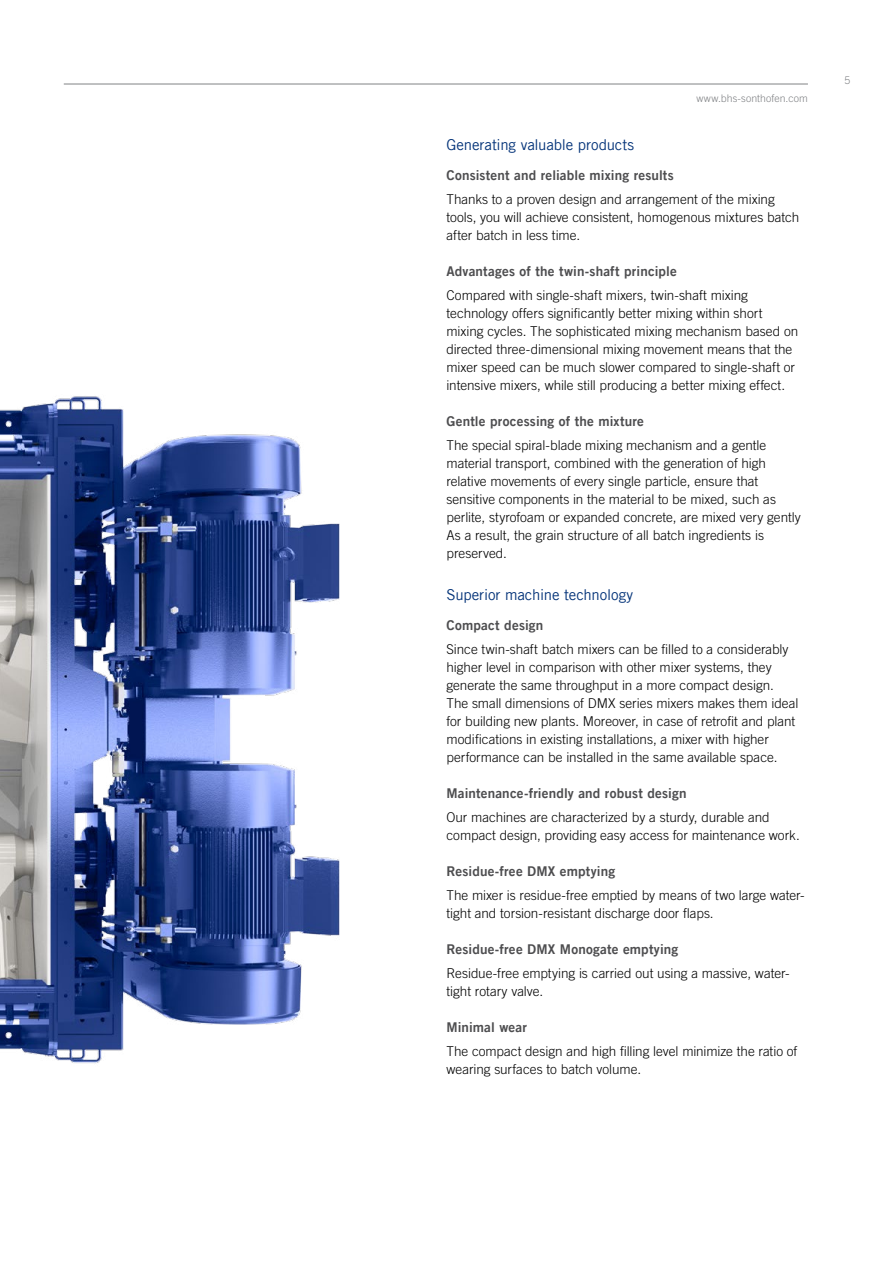
<style>
.page{position:relative;width:893px;height:1263px;background:#fff}
.page>*{position:absolute;margin:0;border:0;box-sizing:border-box;transform-origin:0 0}
.t1{font:15px "Trade Gothic LT Com";letter-spacing:-.01em;color:#06357a}
.t2{font:300 13.5px/18px "Trade Gothic LT Com";color:#000}
.t3{font:13.5px "Trade Gothic LT Com Bd 2";letter-spacing:.015em;color:#4d4d4f}
.t4{font:300 10.5px "Trade Gothic LT Com";letter-spacing:.01em;color:#808285}
</style>
<div class="page">
<img style="left:0;top:396px;width:340px;height:668px">
<hr style="left:64px;top:84px;width:744px;height:1px;background:#808285">
<p class="t4" style="left:696px;top:92px;width:113px">www.bhs-sonthofen.com</p>
<p class="t1" style="left:446px;top:136px;width:189px">Generating valuable products</p>
<p class="t3" style="left:446px;top:167px;width:229px">Consistent and reliable mixing results</p>
<p class="t2" style="left:446px;top:190px;width:354px">Thanks to a proven design and arrangement of the mixing tools, you will achieve consistent, homogenous mixtures batch after batch in less time.</p>
<p class="t3" style="left:446px;top:263px;width:232px">Advantages of the twin-shaft principle</p>
<p class="t2" style="left:446px;top:286px;width:353px">Compared with single-shaft mixers, twin-shaft mixing technology offers significantly better mixing within short mixing cycles. The sophisticated mixing mechanism based on directed three-dimensional mixing movement means that the mixer speed can be much slower compared to single-shaft or intensive mixers, while still producing a better mixing effect.</p>
<p class="t3" style="left:446px;top:413px;width:199px">Gentle processing of the mixture</p>
<p class="t2" style="left:446px;top:436px;width:356px">The special spiral-blade mixing mechanism and a gentle material transport, combined with the generation of high relative movements of every single particle, ensure that sensitive components in the material to be mixed, such as perlite, styrofoam or expanded concrete, are mixed very gently As a result, the grain structure of all batch ingredients is preserved.</p>
<p class="t1" style="left:446px;top:586px;width:188px">Superior machine technology</p>
<p class="t3" style="left:446px;top:617px;width:98px">Compact design</p>
<p class="t2" style="left:446px;top:640px;width:353px">Since twin-shaft batch mixers can be filled to a considerably higher level in comparison with other mixer systems, they generate the same throughput in a more compact design.<br>The small dimensions of DMX series mixers makes them ideal for building new plants. Moreover, in case of retrofit and plant modifications in existing installations, a mixer with higher performance can be installed in the same available space.</p>
<p class="t3" style="left:446px;top:785px;width:241px">Maintenance-friendly and robust design</p>
<p class="t2" style="left:446px;top:808px;width:355px">Our machines are characterized by a sturdy, durable and compact design, providing easy access for maintenance work.</p>
<p class="t3" style="left:446px;top:863px;width:170px">Residue-free DMX emptying</p>
<p class="t2" style="left:446px;top:886px;width:360px">The mixer is residue-free emptied by means of two large water&shy;tight and torsion-resistant discharge door flaps.</p>
<p class="t3" style="left:446px;top:941px;width:233px">Residue-free DMX Monogate emptying</p>
<p class="t2" style="left:446px;top:964px;width:344px">Residue-free emptying is carried out using a massive, water&shy;tight rotary valve.</p>
<p class="t3" style="left:446px;top:1019px;width:82px">Minimal wear</p>
<p class="t2" style="left:446px;top:1042px;width:352px">The compact design and high filling level minimize the ratio of wearing surfaces to batch volume.</p>
<p class="t4" style="left:845px;top:74px;width:7px">5</p>
</div>
